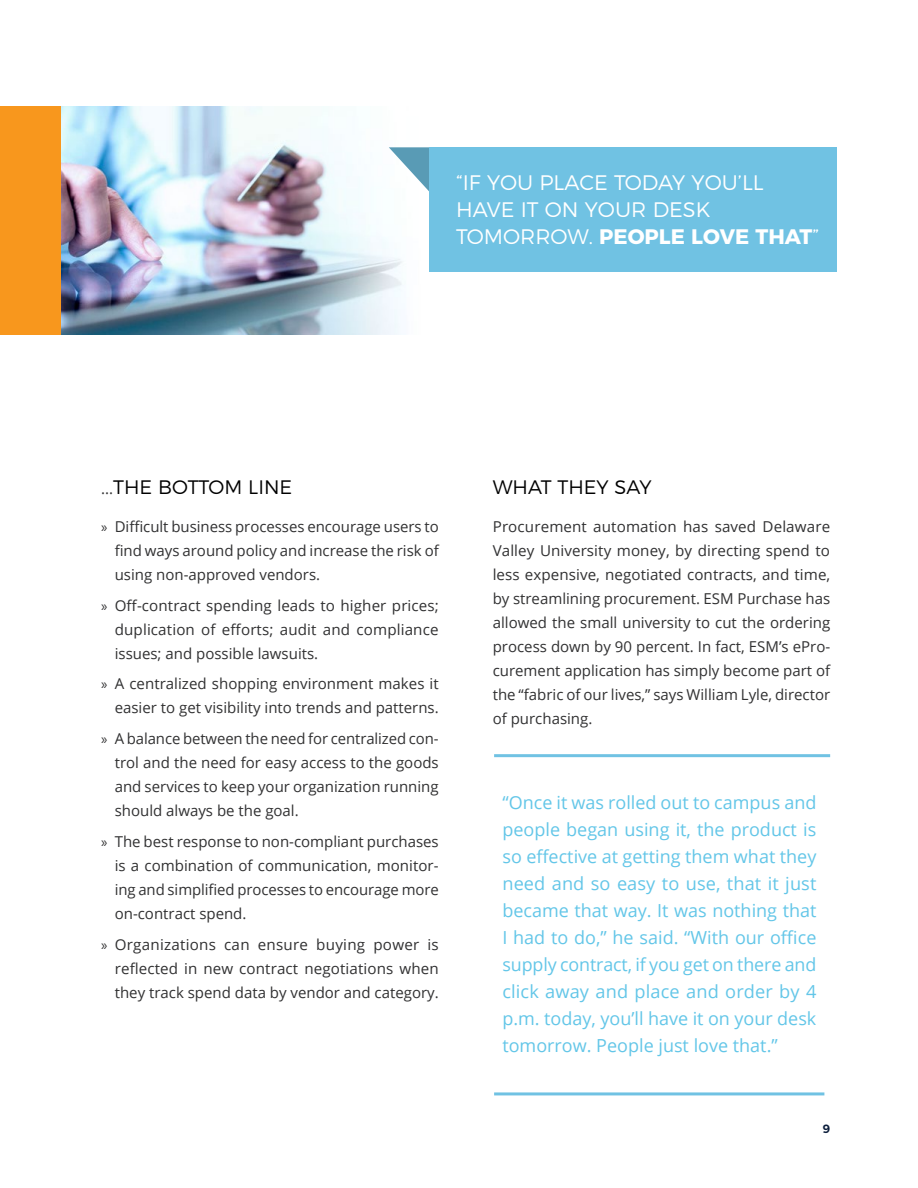
<style>
.page{position:relative;width:918px;height:1188px;background:#fff}
.page>*{position:absolute;margin:0;border:0;box-sizing:border-box;transform-origin:0 0}
.t1{font:300 21px/27px "Montserrat";color:#fff}
.t2{font:300 19.5px "Montserrat";color:#000}
.t3{font:18px/27px "Open Sans";color:#63c6e8;text-align:justify}
.t4{font:15px/24px "Open Sans";color:#313132;text-align:justify}
.t5{font:600 12px "Montserrat";color:#0d1f3c}
.s1{font-weight:700}
.s2{font-family:"Open Sans";font-weight:400;font-size:15px;color:#313132}
.s3{font-family:"Myriad Pro"}
</style>
<div class="page">
<img style="left:60px;top:106px;width:370px;height:228px">
<svg style="left:389px;top:147px;width:41px;height:47px"></svg>
<div style="left:430px;top:147px;width:407px;height:125px;background:#70c2e3"></div>
<div style="left:0;top:106px;width:60px;height:228px;background:#f8971d"></div>
<hr style="left:494px;top:754px;width:336px;height:3px;background:#70c2e3">
<hr style="left:494px;top:1092px;width:330px;height:3px;background:#70c2e3">
<h1 class="t1" style="left:456px;top:168px;width:365px">“IF YOU PLACE TODAY YOU’LL<br>HAVE IT ON YOUR DESK<br>TOMORROW. <span class="s1">PEOPLE LOVE THAT</span>”</h1>
<h2 class="t2" style="left:101px;top:472px;width:193px"><span class="s2">...</span>THE BOTTOM LINE</h2>
<p class="t4" style="left:115px;top:514px;width:326px;text-indent:-14px"><span class="s3">»</span> Difficult business processes encourage users to find ways around policy and increase the risk of using non-approved vendors.</p>
<p class="t4" style="left:115px;top:593px;width:326px;text-indent:-14px"><span class="s3">»</span> Off-contract spending leads to higher prices; duplication of efforts; audit and compliance issues; and possible lawsuits.</p>
<p class="t4" style="left:101px;top:672px;width:339px;text-align:right"><span class="s3">»</span> A centralized shopping environment makes it easier to get visibility into trends and patterns.</p>
<p class="t4" style="left:115px;top:726px;width:326px;text-indent:-14px"><span class="s3">»</span> A balance between the need for centralized con&shy;trol and the need for easy access to the goods and services to keep your organization running should always be the goal.</p>
<p class="t4" style="left:115px;top:829px;width:326px;text-indent:-14px"><span class="s3">»</span> The best response to non-compliant purchases is a combination of communication, monitor&shy;ing and simplified processes to encourage more on-contract spend.</p>
<p class="t4" style="left:115px;top:932px;width:326px;text-indent:-14px"><span class="s3">»</span> Organizations can ensure buying power is reflected in new contract negotiations when they track spend data by vendor and category.</p>
<h2 class="t2" style="left:493px;top:472px;width:160px">WHAT THEY SAY</h2>
<p class="t4" style="left:493px;top:514px;width:339px">Procurement automation has saved Delaware Valley University money, by directing spend to less expensive, negotiated contracts, and time, by streamlining procurement. ESM Purchase has allowed the small university to cut the ordering process down by 90 percent. In fact, ESM’s ePro&shy;curement application has simply become part of the “fabric of our lives,” says William Lyle, director of purchasing.</p>
<p class="t3" style="left:502px;top:789px;width:316px">“Once it was rolled out to campus and people began using it, the product is so effective at getting them what they need and so easy to use, that it just became that way. It was nothing that I had to do,” he said. “With our office supply contract, if you get on there and click away and place and order by 4 p.m. today, you’ll have it on your desk tomorrow. People just love that.”</p>
<p class="t5" style="left:823px;top:1119px;width:9px">9</p>
</div>
